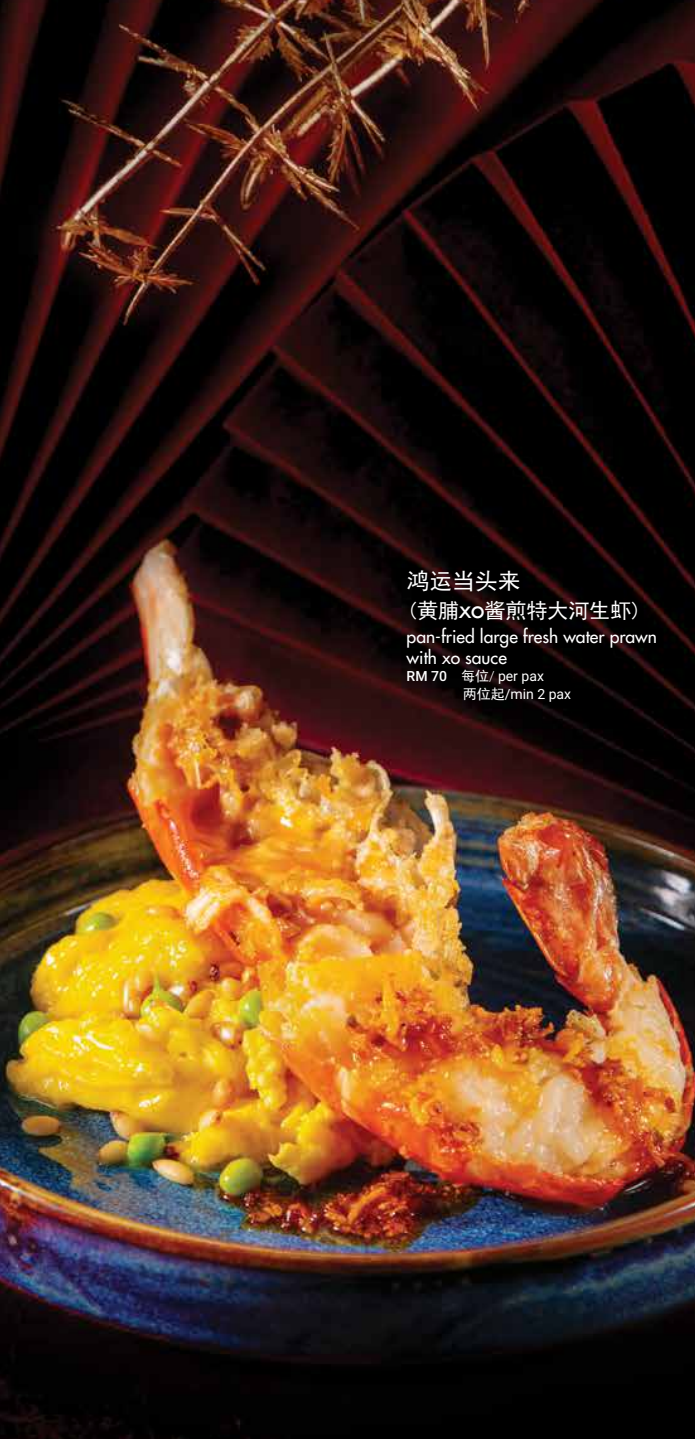
<style>
.page{position:relative;width:695px;height:1439px;background:#fff}
.page>*{position:absolute;margin:0;border:0;box-sizing:border-box;transform-origin:0 0}
.t1{font:22.75px "Sim Hei";color:#fff}
.t2{font:21px "Sim Hei";color:#fff}
.t3{font:500 17.5px/21px "Futura Std";color:#fff}
.t4{font:14px/17.5px "Roboto";color:#fff}
.s1{font-family:"Futura Std";font-weight:500;font-size:24.5px}
.s2{font-weight:500}
.s3{font-family:"Sim Hei"}
.s4{font-weight:300}
</style>
<div class="page">
<img style="left:0;top:0;width:694px;height:1439px">
<h1 class="t1" style="left:406px;top:569px;width:115px">鸿运当头来</h1>
<p class="t2" style="left:406px;top:600px;width:237px">(黄脯<span class="s1">xo</span>酱煎特大河生虾)</p>
<p class="t3" style="left:406px;top:626px;width:252px">pan-fried large fresh water prawn with xo sauce</p>
<p class="t4" style="left:462px;top:667px;width:110px;text-indent:-56px"><span class="s2">RM 70</span> <span class="s3">每位</span><span class="s4">/</span> per pax<br><span class="s3">两位起</span>/min 2 pax</p>
</div>
